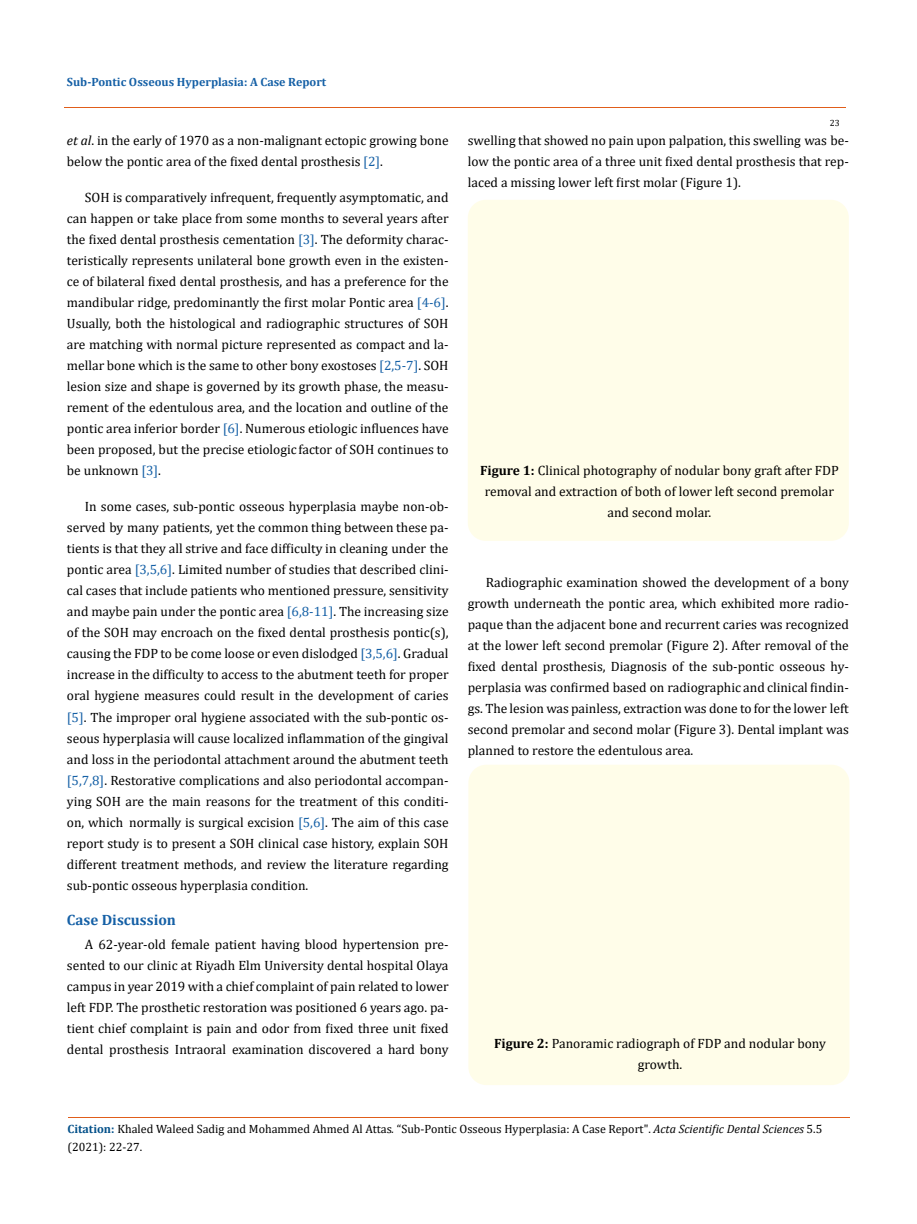
<style>
.page{position:relative;width:917px;height:1224px;background:#fff}
.page>*{position:absolute;margin:0;border:0;box-sizing:border-box;transform-origin:0 0}
.t1{font:700 15px "Cambria";color:#1560a6}
.t2{font:13.5px/21px "Cambria";color:#000;text-align:justify}
.t3{font:12px/18px "Cambria";color:#000}
.t4{font:700 12px "Cambria";color:#1560a6}
.t5{font:9px "Cambria";color:#000}
.s1{font-style:italic}
.s2{color:#1560a6}
.s3{font-weight:700}
.s4{font-weight:700;color:#035089}
</style>
<div class="page">
<div style="left:468px;top:200px;width:380px;height:341px;background:#fffde9;border-radius:18px"></div>
<div style="left:468px;top:765px;width:381px;height:320px;background:#fffde9;border-radius:18px"></div>
<hr style="left:64px;top:108px;width:781px;height:1px;background:#e05d1a">
<hr style="left:68px;top:1117px;width:781px;height:1px;background:#e05d1a">
<p class="t4" style="left:67px;top:73px;width:261px">Sub-Pontic Osseous Hyperplasia: A Case Report</p>
<p class="t2" style="left:67px;top:130px;width:383px"><span class="s1">et al</span>. in the early of 1970 as a non-malignant ectopic growing bone below the pontic area of the fixed dental prosthesis <span class="s2">[2]</span>.</p>
<p class="t2" style="left:67px;top:187px;width:383px;text-indent:18px">SOH is comparatively infrequent, frequently asymptomatic, and can happen or take place from some months to several years after the fixed dental prosthesis cementation <span class="s2">[3]</span>. The deformity charac&shy;teristically represents unilateral bone growth even in the existen&shy;ce of bilateral fixed dental prosthesis, and has a preference for the mandibular ridge, predominantly the first molar Pontic area <span class="s2">[4-6]</span>.<br>Usually, both the histological and radiographic structures of SOH are matching with normal picture represented as compact and la&shy;mellar bone which is the same to other bony exostoses <span class="s2">[2,5-7]</span>. SOH lesion size and shape is governed by its growth phase, the measu&shy;rement of the edentulous area, and the location and outline of the pontic area inferior border <span class="s2">[6]</span>. Numerous etiologic influences have been proposed, but the precise etiologic factor of SOH continues to be unknown <span class="s2">[3]</span>.</p>
<p class="t2" style="left:67px;top:496px;width:383px;text-indent:18px">In some cases, sub-pontic osseous hyperplasia maybe non-ob&shy;served by many patients, yet the common thing between these pa&shy;tients is that they all strive and face difficulty in cleaning under the pontic area <span class="s2">[3,5,6]</span>. Limited number of studies that described clini&shy;cal cases that include patients who mentioned pressure, sensitivity and maybe pain under the pontic area <span class="s2">[6,8-11]</span>. The increasing size of the SOH may encroach on the fixed dental prosthesis pontic(s), causing the FDP to be come loose or even dislodged <span class="s2">[3,5,6]</span>. Gradual increase in the difficulty to access to the abutment teeth for proper oral hygiene measures could result in the development of caries <span class="s2">[5]</span>. The improper oral hygiene associated with the sub-pontic os&shy;seous hyperplasia will cause localized inflammation of the gingival and loss in the periodontal attachment around the abutment teeth <span class="s2">[5,7,8]</span>. Restorative complications and also periodontal accompan&shy;ying SOH are the main reasons for the treatment of this conditi&shy;on, which normally is surgical excision <span class="s2">[5,6]</span>. The aim of this case report study is to present a SOH clinical case history, explain SOH different treatment methods, and review the literature regarding sub-pontic osseous hyperplasia condition.</p>
<p class="t1" style="left:67px;top:910px;width:111px">Case Discussion</p>
<p class="t2" style="left:67px;top:934px;width:383px;text-indent:18px">A 62-year-old female patient having blood hypertension pre&shy;sented to our clinic at Riyadh Elm University dental hospital Olaya campus in year 2019 with a chief complaint of pain related to lower left FDP. The prosthetic restoration was positioned 6 years ago. pa&shy;tient chief complaint is pain and odor from fixed three unit fixed dental prosthesis Intraoral examination discovered a hard bony</p>
<p class="t5" style="left:829px;top:118px;width:11px">23</p>
<p class="t2" style="left:468px;top:130px;width:382px">swelling that showed no pain upon palpation, this swelling was be&shy;low the pontic area of a three unit fixed dental prosthesis that rep&shy;laced a missing lower left first molar (Figure 1).</p>
<p class="t2" style="left:480px;top:460px;width:360px;text-align:center"><span class="s3">Figure 1:</span> Clinical photography of nodular bony graft after FDP removal and extraction of both of lower left second premolar and second molar.</p>
<p class="t2" style="left:468px;top:572px;width:382px;text-indent:18px">Radiographic examination showed the development of a bony growth underneath the pontic area, which exhibited more radio&shy;paque than the adjacent bone and recurrent caries was recognized at the lower left second premolar (Figure 2). After removal of the fixed dental prosthesis, Diagnosis of the sub-pontic osseous hy&shy;perplasia was confirmed based on radiographic and clinical findin&shy;gs. The lesion was painless, extraction was done to for the lower left second premolar and second molar (Figure 3). Dental implant was planned to restore the edentulous area.</p>
<p class="t2" style="left:494px;top:1033px;width:333px;text-align:center"><span class="s3">Figure 2:</span> Panoramic radiograph of FDP and nodular bony growth.</p>
<p class="t3" style="left:68px;top:1120px;width:756px"><span class="s4">Citation:</span> Khaled Waleed Sadig and Mohammed Ahmed Al Attas<span class="s1">.</span> “Sub-Pontic Osseous Hyperplasia: A Case Report". <span class="s1">Acta Scientific Dental Sciences</span> 5.5 (2021): 22-27.</p>
</div>
